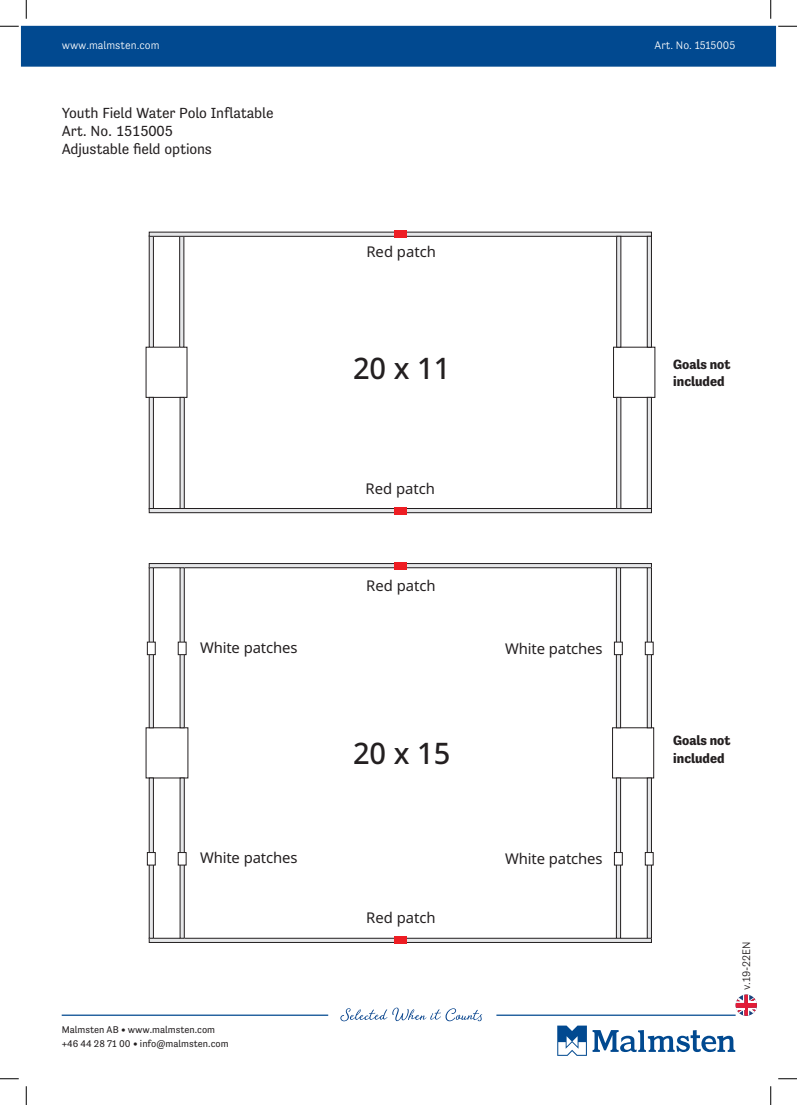
<style>
.page{position:relative;width:797px;height:1105px;background:#fff}
.page>*{position:absolute;margin:0;border:0;box-sizing:border-box;transform-origin:0 0}
.t1{font:500 29.62px "Noto Sans";color:#231f20}
.t2{font:15px/18px "Tenso";letter-spacing:-.01em;color:#231f20}
.t3{font:14.88px "Noto Sans";letter-spacing:-.01em;color:#231f20}
.t4{font:700 13.75px/17.5px "Tenso";color:#231f20}
.t5{font:300 11.25px "Tenso";color:#fff}
.t6{font:300 11.25px "Tenso";color:#231f20}
.t7{font:10px/13.8px "Tenso";color:#231f20}
</style>
<div class="page">
<div style="left:21px;top:26px;width:755px;height:41px;background:#014990;border:1px solid #014990"></div>
<hr style="left:62px;top:1014px;width:266px;height:2px;background:#014990">
<hr style="left:496px;top:1014px;width:239px;height:2px;background:#014990">
<svg style="left:340px;top:1008px;width:142px;height:13px"></svg>
<svg style="left:557px;top:1025px;width:178px;height:31px"></svg>
<div style="left:613px;top:347px;width:42px;height:51px;border:1px solid #231f20"></div>
<hr style="left:180px;top:236px;width:4px;height:111px;background:#e6e7e9">
<div style="left:179px;top:236px;width:5px;height:111px;border:1px solid #231f20"></div>
<hr style="left:149px;top:236px;width:4px;height:111px;background:#e6e7e9">
<div style="left:149px;top:236px;width:5px;height:111px;border:1px solid #231f20"></div>
<hr style="left:149px;top:397px;width:4px;height:112px;background:#e6e7e9">
<div style="left:149px;top:397px;width:5px;height:112px;border:1px solid #231f20"></div>
<hr style="left:149px;top:232px;width:502px;height:4px;background:#e6e7e9">
<div style="left:149px;top:232px;width:502px;height:5px;border:1px solid #231f20"></div>
<div style="left:149px;top:508px;width:502px;height:5px;background:#e6e7e9"></div>
<div style="left:149px;top:508px;width:502px;height:5px;border:1px solid #231f20"></div>
<div style="left:647px;top:236px;width:4px;height:111px;border:1px solid #231f20"></div>
<div style="left:616px;top:236px;width:5px;height:111px;background:#e6e7e9"></div>
<div style="left:616px;top:236px;width:5px;height:111px;border:1px solid #231f20"></div>
<div style="left:647px;top:397px;width:4px;height:112px;border:1px solid #231f20"></div>
<div style="left:616px;top:397px;width:5px;height:111px;background:#e6e7e9"></div>
<div style="left:616px;top:397px;width:5px;height:112px;border:1px solid #231f20"></div>
<hr style="left:149px;top:649px;width:4px;height:79px;background:#e6e7e9">
<div style="left:149px;top:649px;width:5px;height:79px;border:1px solid #231f20"></div>
<div style="left:149px;top:563px;width:502px;height:5px;background:#e6e7e9"></div>
<div style="left:149px;top:563px;width:502px;height:5px;border:1px solid #231f20"></div>
<hr style="left:149px;top:938px;width:502px;height:4px;background:#e6e7e9">
<div style="left:149px;top:938px;width:502px;height:5px;border:1px solid #231f20"></div>
<hr style="left:149px;top:568px;width:4px;height:78px;background:#e6e7e9">
<div style="left:149px;top:567px;width:5px;height:79px;border:1px solid #231f20"></div>
<hr style="left:149px;top:778px;width:4px;height:79px;background:#e6e7e9">
<div style="left:149px;top:778px;width:5px;height:79px;border:1px solid #231f20"></div>
<hr style="left:149px;top:860px;width:4px;height:78px;background:#e6e7e9">
<div style="left:149px;top:859px;width:5px;height:79px;border:1px solid #231f20"></div>
<div style="left:612px;top:727px;width:42px;height:51px;background:#fff;border:1px solid #231f20"></div>
<div style="left:647px;top:649px;width:4px;height:79px;border:1px solid #231f20"></div>
<hr style="left:616px;top:649px;width:4px;height:79px;background:#e6e7e9">
<div style="left:616px;top:649px;width:5px;height:79px;border:1px solid #231f20"></div>
<div style="left:647px;top:567px;width:4px;height:79px;border:1px solid #231f20"></div>
<hr style="left:616px;top:568px;width:4px;height:78px;background:#e6e7e9">
<div style="left:616px;top:567px;width:5px;height:79px;border:1px solid #231f20"></div>
<hr style="left:616px;top:778px;width:4px;height:79px;background:#e6e7e9">
<div style="left:616px;top:778px;width:5px;height:79px;border:1px solid #231f20"></div>
<div style="left:647px;top:778px;width:4px;height:79px;border:1px solid #231f20"></div>
<hr style="left:616px;top:860px;width:4px;height:78px;background:#e6e7e9">
<div style="left:616px;top:859px;width:5px;height:79px;border:1px solid #231f20"></div>
<div style="left:647px;top:859px;width:4px;height:79px;border:1px solid #231f20"></div>
<div style="left:394px;top:936px;width:12px;height:8px;background:#ee1d23"></div>
<div style="left:394px;top:507px;width:12px;height:7px;background:#ee1d23"></div>
<div style="left:394px;top:230px;width:12px;height:8px;background:#ee1d23"></div>
<div style="left:394px;top:562px;width:12px;height:8px;background:#ee1d23"></div>
<div style="left:147px;top:642px;width:8px;height:13px;background:#fff"></div>
<div style="left:147px;top:642px;width:8px;height:13px;border:1px solid #231f20"></div>
<div style="left:178px;top:642px;width:8px;height:13px;border:1px solid #231f20"></div>
<div style="left:147px;top:852px;width:8px;height:13px;background:#fff"></div>
<div style="left:147px;top:852px;width:8px;height:13px;border:1px solid #231f20"></div>
<div style="left:178px;top:852px;width:8px;height:13px;border:1px solid #231f20"></div>
<div style="left:614px;top:642px;width:8px;height:13px;background:#fff"></div>
<div style="left:614px;top:642px;width:8px;height:13px;border:1px solid #231f20"></div>
<div style="left:645px;top:642px;width:8px;height:13px;background:#fff"></div>
<div style="left:645px;top:642px;width:8px;height:13px;border:1px solid #231f20"></div>
<div style="left:614px;top:852px;width:8px;height:13px;background:#fff"></div>
<div style="left:614px;top:852px;width:8px;height:13px;border:1px solid #231f20"></div>
<div style="left:645px;top:852px;width:8px;height:13px;background:#fff"></div>
<div style="left:645px;top:852px;width:8px;height:13px;border:1px solid #231f20"></div>
<svg style="left:735px;top:994px;width:22px;height:22px"></svg>
<svg style="left:0;top:25px;width:19px;height:2px"></svg>
<svg style="left:778px;top:25px;width:19px;height:2px"></svg>
<svg style="left:0;top:1078px;width:19px;height:1px"></svg>
<svg style="left:778px;top:1078px;width:19px;height:1px"></svg>
<svg style="left:25px;top:0;width:2px;height:19px"></svg>
<svg style="left:25px;top:1086px;width:2px;height:19px"></svg>
<svg style="left:770px;top:0;width:1px;height:19px"></svg>
<svg style="left:770px;top:1086px;width:1px;height:19px"></svg>
<p class="t5" style="left:62px;top:39px;width:99px">www.malmsten.com</p>
<p class="t5" style="left:654px;top:39px;width:82px">Art. No. 1515005</p>
<p class="t2" style="left:62px;top:104px;width:213px">Youth Field Water Polo Inflatable<br>Art. No. 1515005<br>Adjustable field options</p>
<p class="t3" style="left:200px;top:637px;width:99px">White patches</p>
<p class="t3" style="left:200px;top:847px;width:99px">White patches</p>
<p class="t7" style="left:62px;top:1023px;width:168px">Malmsten AB • www.malmsten.com +46 44 28 71 00 • info@malmsten.com</p>
<p class="t3" style="left:366px;top:242px;width:71px">Red patch</p>
<h1 class="t1" style="left:353px;top:347px;width:99px">20 x 11</h1>
<p class="t3" style="left:365px;top:478px;width:71px">Red patch</p>
<p class="t3" style="left:366px;top:575px;width:71px">Red patch</p>
<h1 class="t1" style="left:353px;top:732px;width:99px">20 x 15</h1>
<p class="t3" style="left:366px;top:907px;width:71px">Red patch</p>
<p class="t3" style="left:505px;top:638px;width:99px">White patches</p>
<p class="t3" style="left:505px;top:848px;width:99px">White patches</p>
<p class="t4" style="left:673px;top:355px;width:59px">Goals not included</p>
<p class="t4" style="left:673px;top:732px;width:59px">Goals not included</p>
<p class="t6" style="left:740px;top:990px;width:50px;rotate:-90deg">v.19-22EN</p>
</div>
